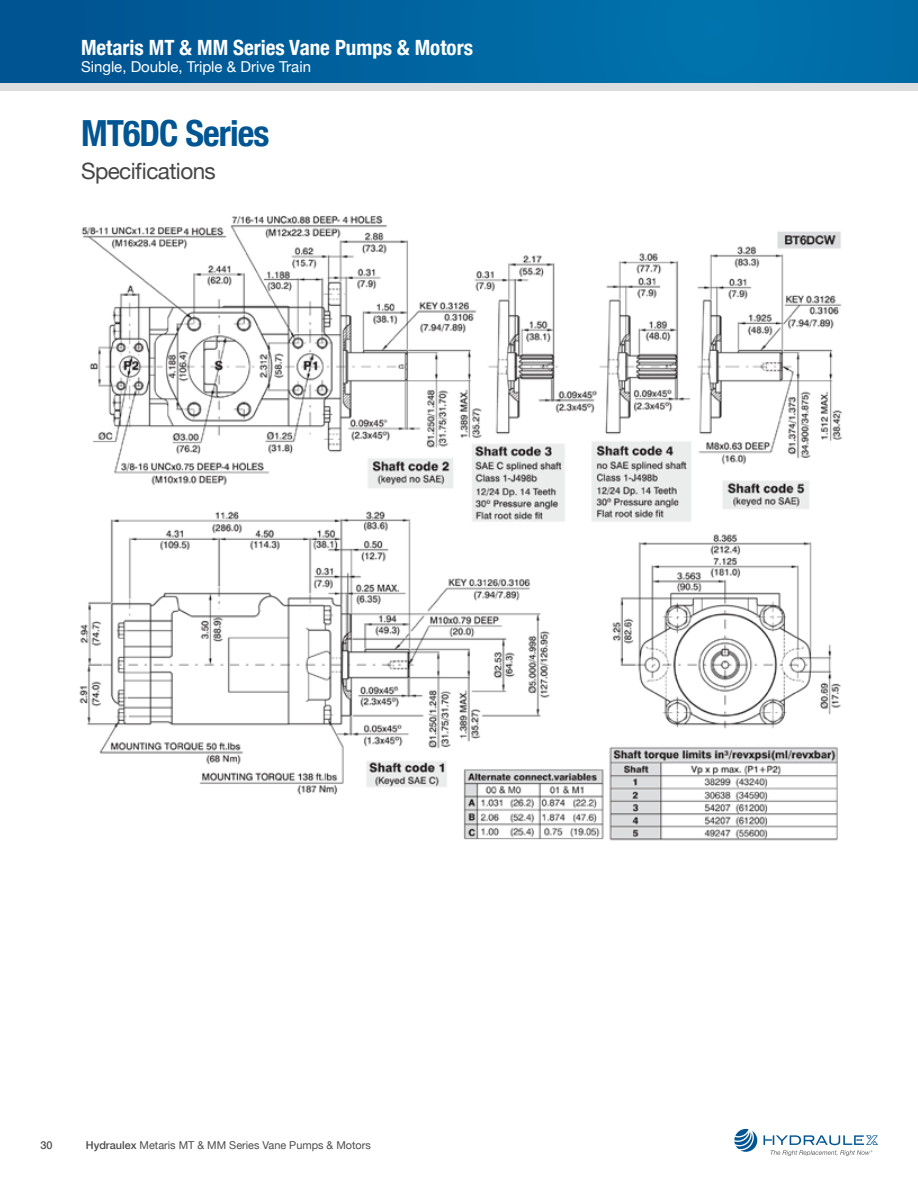
<style>
.page{position:relative;width:918px;height:1188px;background:#fff}
.page>*{position:absolute;margin:0;border:0;box-sizing:border-box;transform-origin:0 0}
.t1{font:700 condensed 36px "Helvetica Neue";letter-spacing:-.025em;color:#005592}
.t2{font:22.5px "Helvetica Neue";letter-spacing:-.025em;color:#464646}
.t3{font:700 condensed 21px "Helvetica Neue";color:#fff}
.t4{font:15px "Helvetica Neue";color:#fff}
.t5{font:10.8px "Helvetica Neue";color:#4d4c4b}
.t6{font:500 10.8px "Helvetica Neue";color:#4d4c4b}
.s1{font-weight:500}
</style>
<div class="page">
<div style="left:0;top:0;width:918px;height:84px;background:linear-gradient(to right,#005492,#0075af)"></div>
<div style="left:0;top:83px;width:918px;height:8px;background:#dcddde"></div>
<svg style="left:734px;top:1129px;width:23px;height:23px"></svg>
<svg style="left:764px;top:1135px;width:114px;height:21px"></svg>
<img style="left:79px;top:215px;width:764px;height:626px">
<h3 class="t3" style="left:81px;top:30px;width:394px">Metaris MT &amp; MM Series Vane Pumps &amp; Motors</h3>
<h3 class="t4" style="left:81px;top:56px;width:232px">Single, Double, Triple &amp; Drive Train</h3>
<h1 class="t1" style="left:81px;top:104px;width:190px">MT6DC Series</h1>
<h2 class="t2" style="left:81px;top:155px;width:136px">Specifications</h2>
<p class="t6" style="left:40px;top:1136px;width:14px">30</p>
<p class="t5" style="left:86px;top:1137px;width:287px"><span class="s1">Hydraulex</span> Metaris MT &amp; MM Series Vane Pumps &amp; Motors</p>
</div>
